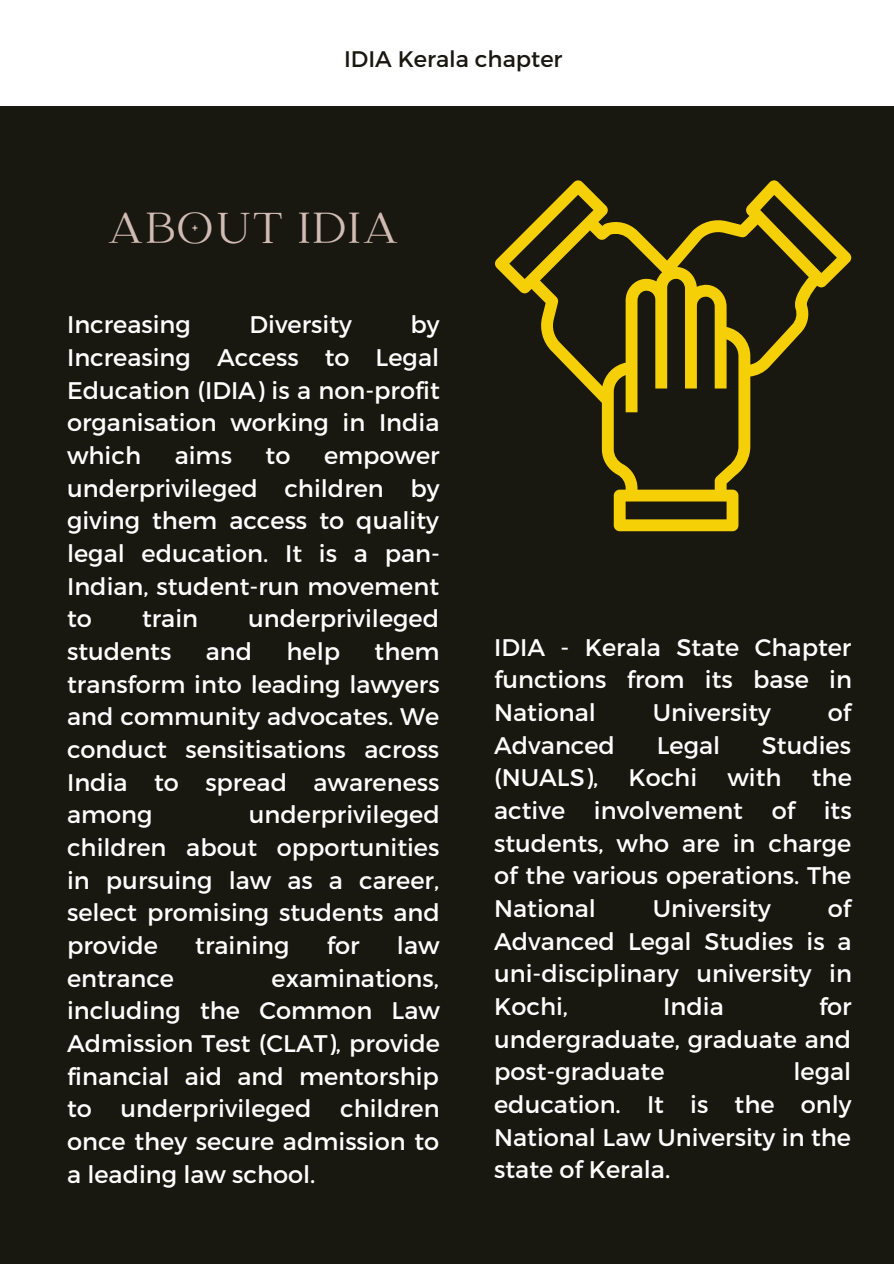
<style>
.page{position:relative;width:894px;height:1264px;background:#fff}
.page>*{position:absolute;margin:0;border:0;box-sizing:border-box;transform-origin:0 0}
.t1{font:48px "Catchy Mager";letter-spacing:.05em;color:#d1bcb4}
.t2{font:24px/32.7px "Montserrat";color:#fff;text-align:justify}
.t3{font:22.5px "Montserrat";color:#181710}
</style>
<div class="page">
<div style="left:0;top:0;width:893px;height:1263px;background:#181710"></div>
<div style="left:0;top:0;width:893px;height:106px;background:#fff"></div>
<svg style="left:495px;top:180px;width:356px;height:351px"></svg>
<p class="t3" style="left:344px;top:44px;width:220px">IDIA Kerala chapter</p>
<p class="t1" style="left:108px;top:205px;width:292px">ABOUT IDIA</p>
<p class="t2" style="left:67px;top:307px;width:125px">Increasing</p>
<p class="t2" style="left:249px;top:307px;width:104px">Diversity</p>
<p class="t2" style="left:67px;top:307px;width:374px;text-indent:343px">by Increasing Access to Legal Education (IDIA) is a non-profit organisation working in India which</p>
<p class="t2" style="left:175px;top:438px;width:59px">aims</p>
<p class="t2" style="left:265px;top:438px;width:26px">to</p>
<p class="t2" style="left:67px;top:438px;width:374px;text-indent:257px">empower underprivileged children by giving them access to quality legal education. It is a pan-Indian, student-run movement to</p>
<p class="t2" style="left:142px;top:601px;width:58px">train</p>
<p class="t2" style="left:248px;top:601px;width:192px">underprivileged</p>
<p class="t2" style="left:67px;top:634px;width:106px">students</p>
<p class="t2" style="left:206px;top:634px;width:48px">and</p>
<p class="t2" style="left:286px;top:634px;width:55px">help</p>
<p class="t2" style="left:67px;top:634px;width:374px;text-indent:307px">them transform into leading lawyers and community advocates. We conduct sensitisations across India to spread awareness among</p>
<p class="t2" style="left:67px;top:797px;width:374px;text-indent:182px">underprivileged children about opportunities in pursuing law as a career, select promising students and provide</p>
<p class="t2" style="left:195px;top:927px;width:96px">training</p>
<p class="t2" style="left:327px;top:927px;width:34px">for</p>
<p class="t2" style="left:397px;top:927px;width:44px">law</p>
<p class="t2" style="left:67px;top:960px;width:374px;text-indent:204px">examinations, including the Common Law Admission Test (CLAT), provide financial aid and mentorship to underprivileged children once they secure admission to a leading law school.</p>
<p class="t2" style="left:67px;top:960px;width:108px">entrance</p>
<p class="t2" style="left:494px;top:629px;width:359px">IDIA - Kerala State Chapter functions from its base in National</p>
<p class="t2" style="left:652px;top:695px;width:119px">University</p>
<p class="t2" style="left:827px;top:695px;width:25px">of</p>
<p class="t2" style="left:494px;top:727px;width:122px">Advanced</p>
<p class="t2" style="left:656px;top:727px;width:65px">Legal</p>
<p class="t2" style="left:761px;top:727px;width:90px">Studies</p>
<p class="t2" style="left:494px;top:760px;width:105px">(NUALS),</p>
<p class="t2" style="left:628px;top:760px;width:70px">Kochi</p>
<p class="t2" style="left:727px;top:760px;width:56px">with</p>
<p class="t2" style="left:494px;top:760px;width:359px;text-indent:317px">the active involvement of its students, who are in charge of the various operations. The National</p>
<p class="t2" style="left:652px;top:891px;width:119px">University</p>
<p class="t2" style="left:494px;top:891px;width:359px;text-indent:333px">of Advanced Legal Studies is a uni-disciplinary university in Kochi,</p>
<p class="t2" style="left:663px;top:989px;width:62px">India</p>
<p class="t2" style="left:494px;top:989px;width:359px;text-indent:325px">for undergraduate, graduate and post-graduate</p>
<p class="t2" style="left:494px;top:1054px;width:359px;text-indent:299px">legal education. It is the only National Law University in the state of Kerala.</p>
</div>
